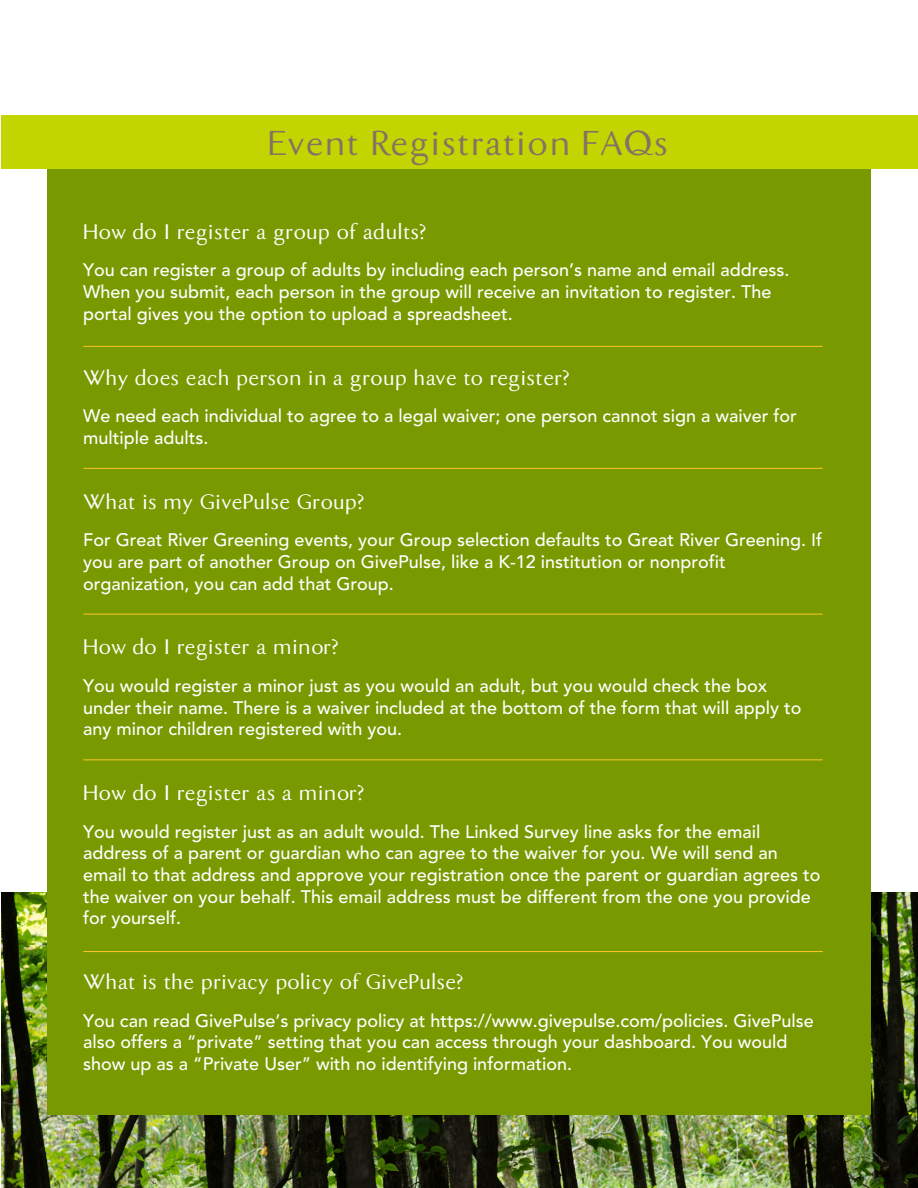
<style>
.page{position:relative;width:918px;height:1188px;background:#fff}
.page>*{position:absolute;margin:0;border:0;box-sizing:border-box;transform-origin:0 0}
.t1{font:34.5px "Dualis";letter-spacing:.03em;color:#847363}
.t2{font:21px "Dualis";color:#fff}
.t3{font:500 18px/21.6px "Avenir";color:#fff}
</style>
<div class="page">
<img style="left:2px;top:892px;width:916px;height:296px">
<div style="left:47px;top:115px;width:824px;height:999px;background:#799900"></div>
<hr style="left:83px;top:346px;width:740px;height:1px;background:#ffc627">
<hr style="left:83px;top:468px;width:740px;height:1px;background:#ffc627">
<hr style="left:83px;top:614px;width:740px;height:1px;background:#ffc627">
<hr style="left:83px;top:759px;width:740px;height:1px;background:#ffc627">
<hr style="left:83px;top:951px;width:740px;height:1px;background:#ffc627">
<div style="left:1px;top:115px;width:917px;height:54px;background:#c3d500"></div>
<p class="t1" style="left:269px;top:124px;width:401px">Event Registration FAQs</p>
<p class="t2" style="left:83px;top:220px;width:344px">How do I register a group of adults?</p>
<p class="t3" style="left:83px;top:260px;width:708px">You can register a group of adults by including each person’s name and email address.<br>When you submit, each person in the group will receive an invitation to register. The</p>
<p class="t3" style="left:83px;top:303px;width:431px">portal gives you the option to upload a spreadsheet.</p>
<p class="t2" style="left:83px;top:366px;width:488px">Why does each person in a group have to register?</p>
<p class="t3" style="left:83px;top:406px;width:715px">We need each individual to agree to a legal waiver; one person cannot sign a waiver for multiple adults.</p>
<p class="t2" style="left:83px;top:490px;width:282px">What is my GivePulse Group?</p>
<p class="t3" style="left:83px;top:530px;width:740px">For Great River Greening events, your Group selection defaults to Great River Greening. If you are part of another Group on GivePulse, like a K-12 institution or nonprofit</p>
<p class="t3" style="left:83px;top:573px;width:312px">organization, you can add that Group.</p>
<p class="t2" style="left:83px;top:635px;width:257px">How do I register a minor?</p>
<p class="t3" style="left:83px;top:676px;width:685px">You would register a minor just as you would an adult, but you would check the box</p>
<p class="t3" style="left:83px;top:697px;width:720px">under their name. There is a waiver included at the bottom of the form that will apply to any minor children registered with you.</p>
<p class="t2" style="left:83px;top:781px;width:282px">How do I register as a minor?</p>
<p class="t3" style="left:83px;top:821px;width:679px">You would register just as an adult would. The Linked Survey line asks for the email</p>
<p class="t3" style="left:83px;top:843px;width:739px">address of a parent or guardian who can agree to the waiver for you. We will send an email to that address and approve your registration once the parent or guardian agrees to the waiver on your behalf. This email address must be different from the one you provide for yourself.</p>
<p class="t2" style="left:83px;top:970px;width:381px">What is the privacy policy of GivePulse?</p>
<p class="t3" style="left:83px;top:1010px;width:732px">You can read GivePulse’s privacy policy at https://www.givepulse.com/policies. GivePulse also offers a “private” setting that you can access through your dashboard. You would show up as a “Private User” with no identifying information.</p>
</div>
